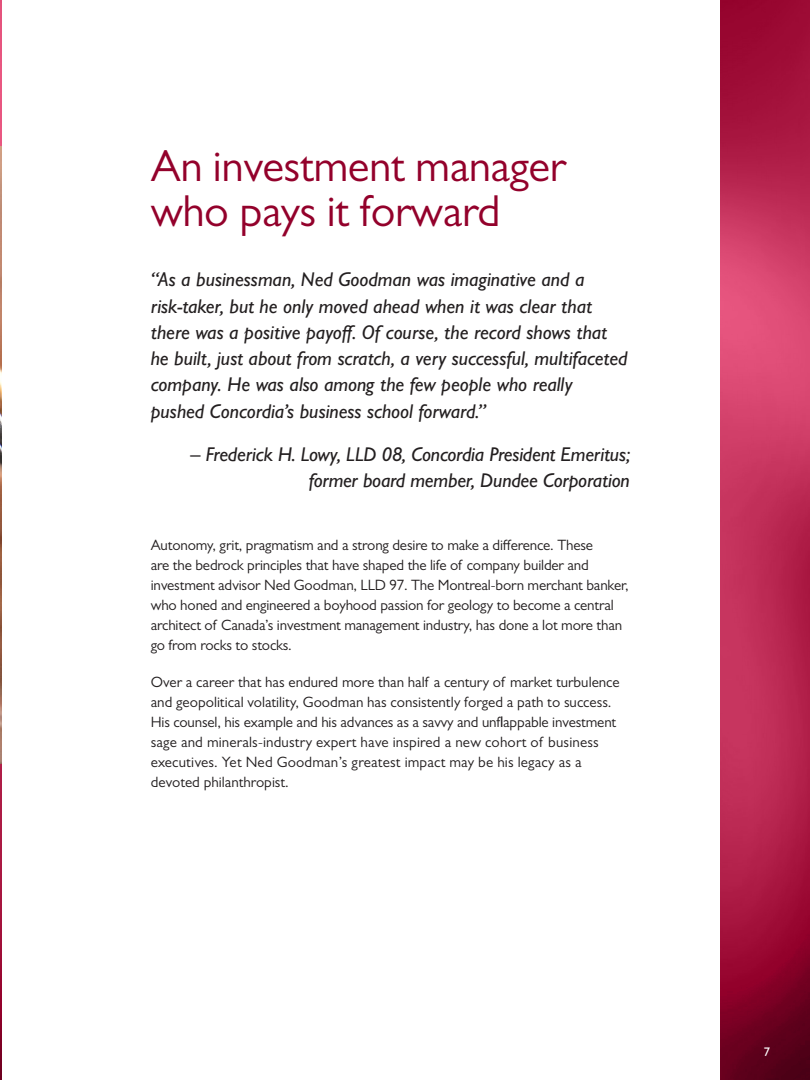
<style>
.page{position:relative;width:810px;height:1080px;background:#fff}
.page>*{position:absolute;margin:0;border:0;box-sizing:border-box;transform-origin:0 0}
.Heading{font:45px/45px "Gill Sans MT Pro";letter-spacing:-.01em;color:#93012b}
.Section_QUOTES{font:italic 500 20px/26.2px "Gill Sans MT Pro";color:#231f20}
.TEXT{font:italic 500 20px/26.2px "Gill Sans MT Pro";letter-spacing:-.01em;color:#231f20;text-align:right}
.TEXT-2{font:15px/20px "Gill Sans MT Pro";letter-spacing:-.01em;color:#231f20}
.t1{font:500 12.5px "Gill Sans MT Pro";color:#fff}
</style>
<div class="page">
<img style="left:720px;top:0;width:90px;height:1080px">
<img style="left:0;top:0;width:2px;height:1080px">
<img style="left:0;top:147px;width:2px;height:616px">
<p class="Heading" style="left:151px;top:143px;width:417px">An investment manager who pays it forward</p>
<p class="Section_QUOTES" style="left:151px;top:266px;width:478px">“As a businessman, Ned Goodman was imaginative and a risk-taker, but he only moved ahead when it was clear that there was a positive payoff. Of course, the record shows that he built, just about from scratch, a very successful, multifaceted company. He was also among the few people who really pushed Concordia’s business school forward.”</p>
<p class="TEXT" style="left:191px;top:441px;width:441px">– Frederick H. Lowy, LLD 08, Concordia President Emeritus; former board member, Dundee Corporation</p>
<p class="TEXT-2" style="left:151px;top:535px;width:480px">Autonomy, grit, pragmatism and a strong desire to make a difference. These<br>are the bedrock principles that have shaped the life of company builder and investment advisor Ned Goodman, LLD 97. The Montreal-born merchant banker, who honed and engineered a boyhood passion for geology to become a central architect of Canada’s investment management industry, has done a lot more than go from rocks to stocks.</p>
<p class="TEXT-2" style="left:151px;top:672px;width:471px">Over a career that has endured more than half a century of market turbulence and geopolitical volatility, Goodman has consistently forged a path to success.<br>His counsel, his example and his advances as a savvy and unflappable investment sage and minerals-industry expert have inspired a new cohort of business executives. Yet Ned Goodman’s greatest impact may be his legacy as a devoted philanthropist.</p>
<p class="t1" style="left:764px;top:1044px;width:8px">7</p>
</div>
